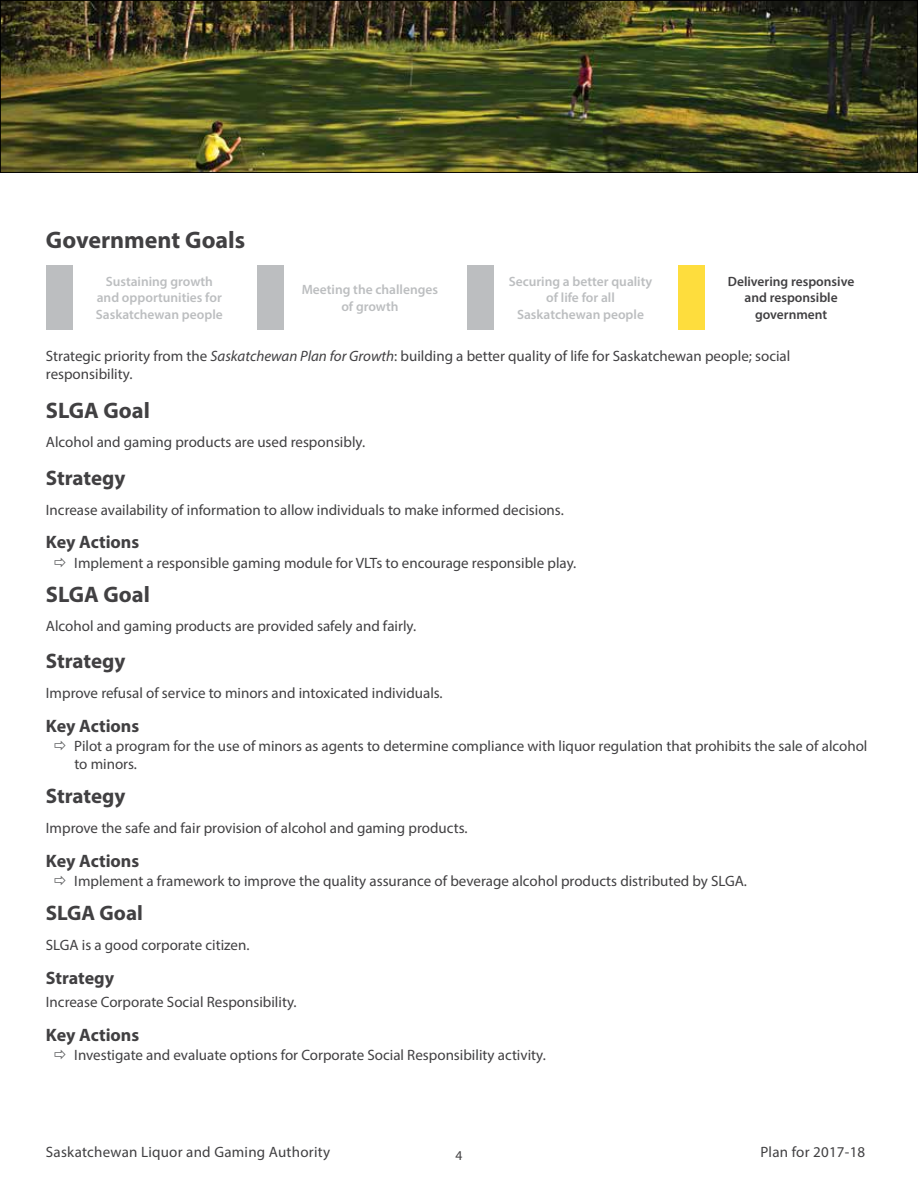
<style>
.page{position:relative;width:918px;height:1188px;background:#fff}
.page>*{position:absolute;margin:0;border:0;box-sizing:border-box;transform-origin:0 0}
.t1{font:700 24px "Myriad Pro";color:#414042}
.t2{font:700 22.5px "Myriad Pro";color:#414042}
.t3{font:700 21px "Myriad Pro";color:#414042}
.t4{font:700 18px "Myriad Pro";color:#414042}
.t5{font:15px/18px "Myriad Pro";color:#414042}
.t6{font:600 13.5px/16.5px "Myriad Pro";color:#bcbec0;text-align:center}
.t7{font:600 13.5px/16.5px "Myriad Pro";color:#414042;text-align:center}
.t8{font:13.5px "Myriad Pro";color:#414042}
.s1{font-style:italic}
</style>
<div class="page">
<div style="left:46px;top:265px;width:27px;height:65px;background:#bcbec0"></div>
<div style="left:257px;top:265px;width:27px;height:65px;background:#bcbec0"></div>
<div style="left:467px;top:265px;width:27px;height:65px;background:#bcbec0"></div>
<div style="left:678px;top:265px;width:27px;height:65px;background:#fedd3d"></div>
<img style="left:2px;top:2px;width:914px;height:169px">
<div style="left:0;top:0;width:918px;height:173px;border:1px solid #000"></div>
<h1 class="t1" style="left:46px;top:225px;width:201px">Government Goals</h1>
<p class="t6" style="left:96px;top:273px;width:128px">Sustaining growth and opportunities for<br>Saskatchewan people</p>
<p class="t6" style="left:509px;top:273px;width:145px">Securing a better quality of life for all<br>Saskatchewan people</p>
<p class="t7" style="left:728px;top:273px;width:128px">Delivering responsive and responsible government</p>
<p class="t5" style="left:46px;top:347px;width:746px">Strategic priority from the <span class="s1">Saskatchewan Plan for Growth</span>: building a better quality of life for Saskatchewan people; social responsibility.</p>
<h2 class="t2" style="left:46px;top:396px;width:105px">SLGA Goal</h2>
<p class="t5" style="left:46px;top:433px;width:321px">Alcohol and gaming products are used responsibly.</p>
<h3 class="t3" style="left:46px;top:464px;width:81px">Strategy</h3>
<p class="t5" style="left:46px;top:500px;width:519px">Increase availability of information to allow individuals to make informed decisions.</p>
<p class="t4" style="left:46px;top:531px;width:95px">Key Actions</p>
<p class="t5" style="left:74px;top:554px;width:503px">Implement a responsible gaming module for VLTs to encourage responsible play.</p>
<h2 class="t2" style="left:46px;top:580px;width:105px">SLGA Goal</h2>
<p class="t5" style="left:46px;top:616px;width:372px">Alcohol and gaming products are provided safely and fairly.</p>
<h3 class="t3" style="left:46px;top:647px;width:81px">Strategy</h3>
<p class="t5" style="left:46px;top:684px;width:398px">Improve refusal of service to minors and intoxicated individuals.</p>
<p class="t4" style="left:46px;top:714px;width:95px">Key Actions</p>
<p class="t5" style="left:74px;top:737px;width:795px">Pilot a program for the use of minors as agents to determine compliance with liquor regulation that prohibits the sale of alcohol to minors.</p>
<h3 class="t3" style="left:46px;top:782px;width:81px">Strategy</h3>
<p class="t5" style="left:46px;top:819px;width:423px">Improve the safe and fair provision of alcohol and gaming products.</p>
<p class="t4" style="left:46px;top:849px;width:95px">Key Actions</p>
<p class="t5" style="left:74px;top:872px;width:674px">Implement a framework to improve the quality assurance of beverage alcohol products distributed by SLGA.</p>
<h3 class="t3" style="left:46px;top:899px;width:99px">SLGA Goal</h3>
<p class="t5" style="left:46px;top:936px;width:205px">SLGA is a good corporate citizen.</p>
<p class="t4" style="left:46px;top:966px;width:70px">Strategy</p>
<p class="t5" style="left:46px;top:993px;width:252px">Increase Corporate Social Responsibility.</p>
<p class="t4" style="left:46px;top:1023px;width:95px">Key Actions</p>
<p class="t5" style="left:74px;top:1046px;width:473px">Investigate and evaluate options for Corporate Social Responsibility activity.</p>
<p class="t6" style="left:302px;top:281px;width:138px">Meeting the challenges of growth</p>
<p class="t5" style="left:46px;top:1142px;width:286px">Saskatchewan Liquor and Gaming Authority</p>
<p class="t8" style="left:456px;top:1147px;width:8px">4</p>
<p class="t5" style="left:760px;top:1142px;width:106px">Plan for 2017-18</p>
</div>
